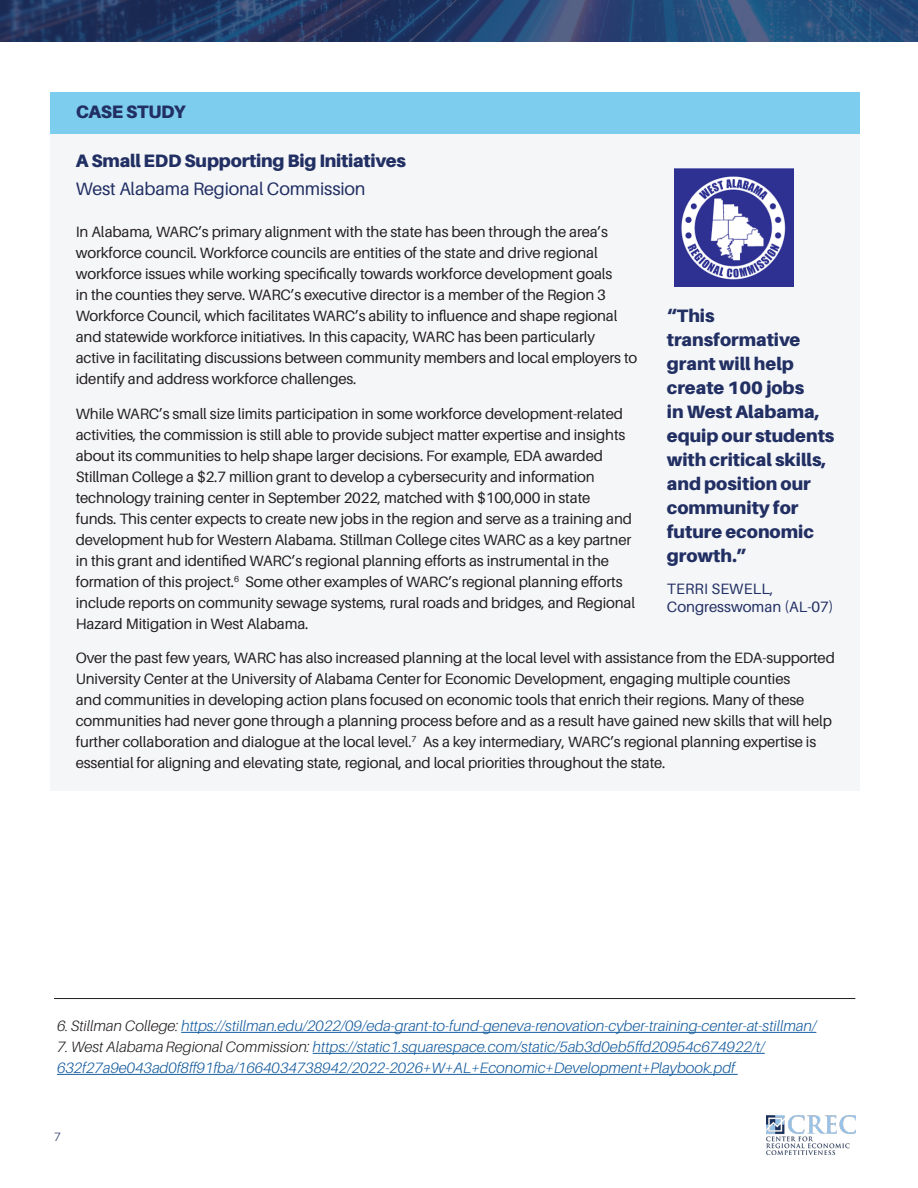
<style>
.page{position:relative;width:918px;height:1188px;background:#fff}
.page>*{position:absolute;margin:0;border:0;box-sizing:border-box;transform-origin:0 0}
.t1{font:900 18px/24px "Aileron";color:#212f63}
.t2{font:18px "Aileron";letter-spacing:-.01em;color:#212f63}
.t3{font:15px/21px "Aileron";letter-spacing:-.01em;color:#231f20}
.t4{font:italic 300 15px/21px "Aileron";color:#175d9e}
.t5{font:15px "Aileron";color:#212f63}
.t6{font:300 12px "Aileron";color:#212f63}
.s1{color:#231f20}
</style>
<div class="page">
<svg style="left:0;top:0;width:918px;height:42px;background:#26426e"></svg>
<div style="left:50px;top:92px;width:810px;height:698px;background:#f5f6f8"></div>
<div style="left:50px;top:92px;width:810px;height:41px;background:#7dcdef"></div>
<img style="left:674px;top:168px;width:119px;height:119px">
<hr style="left:54px;top:998px;width:801px;height:1px;background:#231f20">
<hr style="left:181px;top:1032px;width:635px;height:1px;background:#175d9e">
<hr style="left:313px;top:1053px;width:452px;height:1px;background:#175d9e">
<hr style="left:57px;top:1074px;width:681px;height:1px;background:#175d9e">
<img style="left:767px;top:1115px;width:88px;height:39px">
<p class="t1" style="left:76px;top:100px;width:111px">CASE STUDY</p>
<p class="t1" style="left:76px;top:148px;width:332px">A Small EDD Supporting Big Initiatives</p>
<p class="t2" style="left:76px;top:179px;width:291px">West Alabama Regional Commission</p>
<p class="t3" style="left:76px;top:222px;width:563px">In Alabama, WARC’s primary alignment with the state has been through the area’s workforce council. Workforce councils are entities of the state and drive regional workforce issues while working specifically towards workforce development goals<br>in the counties they serve. WARC’s executive director is a member of the Region 3<br>Workforce Council, which facilitates WARC’s ability to influence and shape regional and statewide workforce initiatives. In this capacity, WARC has been particularly active in facilitating discussions between community members and local employers to identify and address workforce challenges.</p>
<p class="t3" style="left:76px;top:403px;width:561px">While WARC’s small size limits participation in some workforce development-related activities, the commission is still able to provide subject matter expertise and insights about its communities to help shape larger decisions. For example, EDA awarded Stillman College a $2.7 million grant to develop a cybersecurity and information technology training center in September 2022, matched with $100,000 in state<br>funds. This center expects to create new jobs in the region and serve as a training and development hub for Western Alabama. Stillman College cites WARC as a key partner in this grant and identified WARC’s regional planning efforts as instrumental in the formation of this project.<sup>6</sup> Some other examples of WARC’s regional planning efforts include reports on community sewage systems, rural roads and bridges, and Regional Hazard Mitigation in West Alabama.</p>
<p class="t3" style="left:76px;top:648px;width:761px">Over the past few years, WARC has also increased planning at the local level with assistance from the EDA-supported University Center at the University of Alabama Center for Economic Development, engaging multiple counties<br>and communities in developing action plans focused on economic tools that enrich their regions. Many of these communities had never gone through a planning process before and as a result have gained new skills that will help further collaboration and dialogue at the local level.<sup>7</sup> As a key intermediary, WARC’s regional planning expertise is essential for aligning and elevating state, regional, and local priorities throughout the state.</p>
<p class="t1" style="left:667px;top:304px;width:169px">“This transformative grant will help create 100 jobs<br>in West Alabama, equip our students with critical skills, and position our community for future economic growth.”</p>
<p class="t5" style="left:667px;top:580px;width:108px">TERRI SEWELL,</p>
<p class="t5" style="left:667px;top:598px;width:168px">Congresswoman (AL-07)</p>
<p class="t4" style="left:57px;top:1015px;width:761px"><span class="s1">6. Stillman College:</span> https://stillman.edu/2022/09/eda-grant-to-fund-geneva-renovation-cyber-training-center-at-stillman/</p>
<p class="t4" style="left:57px;top:1036px;width:709px"><span class="s1">7. West Alabama Regional Commission:</span> https://static1.squarespace.com/static/5ab3d0eb5ffd20954c674922/t/<br>632f27a9e043ad0f8ff91fba/1664034738942/2022-2026+W+AL+Economic+Development+Playbook.pdf</p>
<p class="t6" style="left:54px;top:1130px;width:8px">7</p>
</div>
